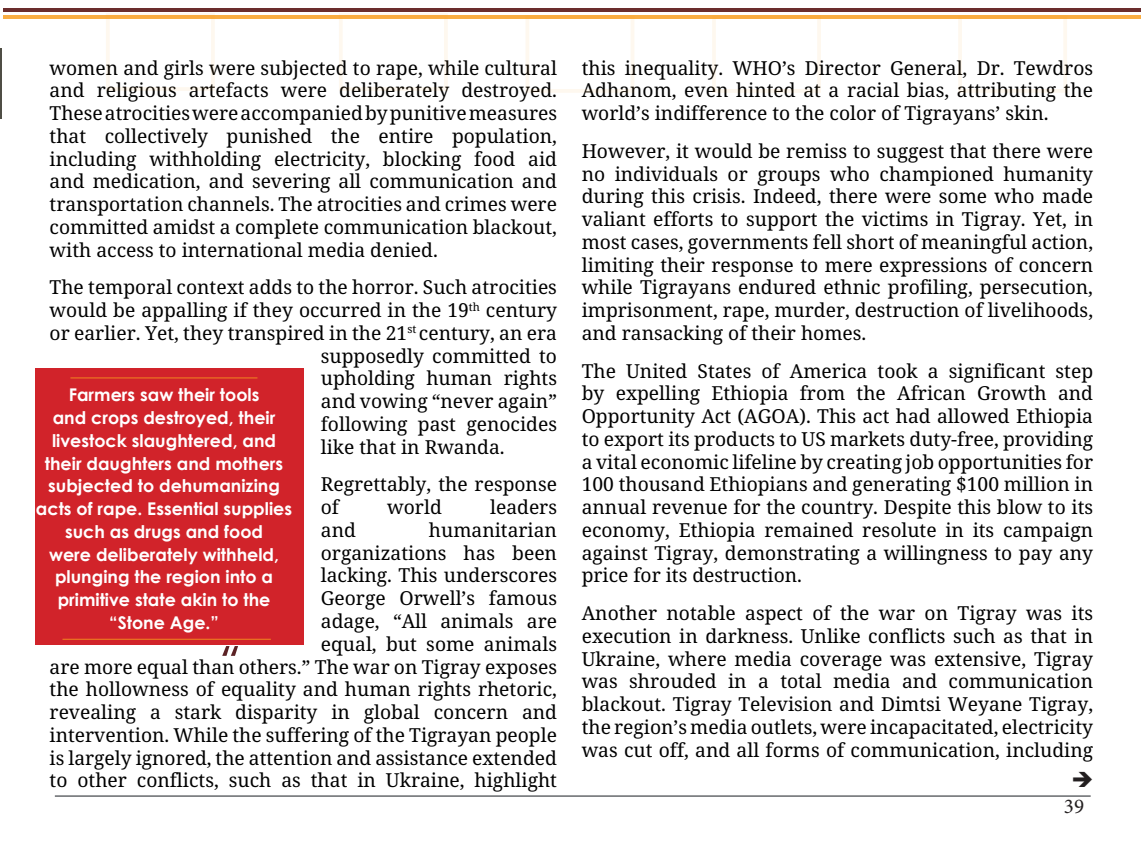
<style>
.page{position:relative;width:1141px;height:844px;background:#fff}
.page>*{position:absolute;margin:0;border:0;box-sizing:border-box;transform-origin:0 0}
.t1{font:45.15px "Ebrima";color:#5b2124;scale:1.28 1}
.t2{font:21px "Minion Pro";color:#231f20}
.t3{font:19.25px/22.8px "Noto Serif Ethiopic";color:#000;text-align:justify}
.t4{font:700 17.5px/22.8px "Century Gothic";color:#fff;text-align:center}
</style>
<div class="page">
<hr style="left:55px;top:795px;width:1036px;height:1px;background:#787a7d">
<svg style="left:1px;top:48px;width:1px;height:71px"></svg>
<hr style="left:0;top:48px;width:1px;height:71px;background:#201f14">
<div style="left:35px;top:368px;width:268px;height:277px;background:#d1232a"></div>
<hr style="left:63px;top:638px;width:208px;height:1px;background:#f89c1c">
<hr style="left:70px;top:377px;width:187px;height:1px;background:#f89c1c">
<hr style="left:3px;top:8px;width:1138px;height:4px;background:#6b2d2d">
<hr style="left:3px;top:15px;width:1138px;height:3px;background:#f89c1c">
<p class="t3" style="left:50px;top:56px;width:509px">women and girls were subjected to rape, while cultural and religious artefacts were deliberately destroyed.<br>These atrocities were accompanied by punitive measures that collectively punished the entire population, including withholding electricity, blocking food aid and medication, and severing all communication and transportation channels. The atrocities and crimes were committed amidst a complete communication blackout, with access to international media denied.</p>
<p class="t3" style="left:50px;top:276px;width:509px">The temporal context adds to the horror. Such atrocities</p>
<p class="t3" style="left:50px;top:298px;width:509px">would be appalling if they occurred in the 19<sup>th</sup> century</p>
<p class="t3" style="left:50px;top:321px;width:509px">or earlier. Yet, they transpired in the 21<sup>st</sup> century, an era</p>
<p class="t3" style="left:321px;top:344px;width:238px">supposedly committed to</p>
<p class="t3" style="left:321px;top:367px;width:238px">upholding human rights</p>
<p class="t3" style="left:321px;top:389px;width:238px">and vowing “never again”</p>
<p class="t3" style="left:321px;top:412px;width:238px">following past genocides</p>
<p class="t3" style="left:321px;top:435px;width:185px">like that in Rwanda.</p>
<p class="t3" style="left:321px;top:473px;width:238px">Regrettably, the response of</p>
<p class="t4" style="left:36px;top:382px;width:258px">Farmers saw their tools<br>and crops destroyed, their livestock slaughtered, and their daughters and mothers subjected to dehumanizing acts of rape. Essential supplies such as drugs and food<br>were deliberately withheld, plunging the region into a primitive state akin to the “Stone Age.”</p>
<p class="t1" style="left:219px;top:628px;width:19px">“</p>
<p class="t3" style="left:387px;top:495px;width:56px">world</p>
<p class="t3" style="left:490px;top:495px;width:68px">leaders</p>
<p class="t3" style="left:50px;top:518px;width:509px;text-align:right">humanitarian<br>organizations has been<br>lacking. This underscores<br>George Orwell’s famous<br>adage, “All animals are<br>equal, but some animals<br>are more equal than others.” The war on Tigray exposes the hollowness of equality and human rights rhetoric, revealing a stark disparity in global concern and intervention. While the suffering of the Tigrayan people is largely ignored, the attention and assistance extended to other conflicts, such as that in Ukraine, highlight</p>
<p class="t3" style="left:321px;top:518px;width:37px">and</p>
<p class="t3" style="left:582px;top:56px;width:513px">this inequality. WHO’s Director General, Dr. Tewdros Adhanom, even hinted at a racial bias, attributing the world’s indifference to the color of Tigrayans’ skin.</p>
<p class="t3" style="left:582px;top:139px;width:513px">However, it would be remiss to suggest that there were no individuals or groups who championed humanity during this crisis. Indeed, there were some who made valiant efforts to support the victims in Tigray. Yet, in most cases, governments fell short of meaningful action, limiting their response to mere expressions of concern while Tigrayans endured ethnic profiling, persecution, imprisonment, rape, murder, destruction of livelihoods, and ransacking of their homes.</p>
<p class="t3" style="left:582px;top:359px;width:513px">The United States of America took a significant step by expelling Ethiopia from the African Growth and Opportunity Act (AGOA). This act had allowed Ethiopia to export its products to US markets duty-free, providing a vital economic lifeline by creating job opportunities for 100 thousand Ethiopians and generating $100 million in annual revenue for the country. Despite this blow to its economy, Ethiopia remained resolute in its campaign against Tigray, demonstrating a willingness to pay any price for its destruction.</p>
<p class="t3" style="left:582px;top:601px;width:513px">Another notable aspect of the war on Tigray was its execution in darkness. Unlike conflicts such as that in Ukraine, where media coverage was extensive, Tigray was shrouded in a total media and communication blackout. Tigray Television and Dimtsi Weyane Tigray, the region’s media outlets, were incapacitated, electricity was cut off, and all forms of communication, including</p>
<p class="t2" style="left:1064px;top:792px;width:22px">39</p>
</div>
